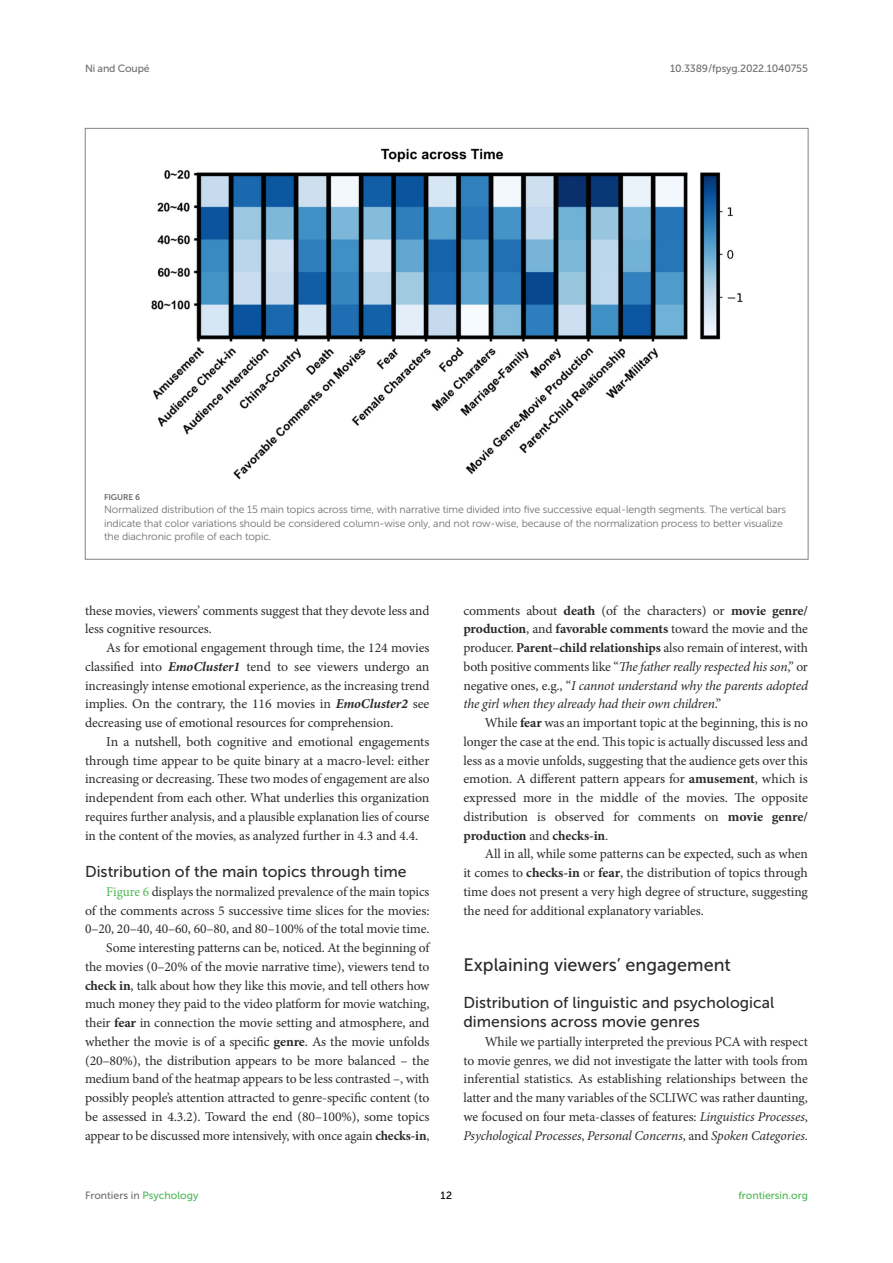
<style>
.page{position:relative;width:893px;height:1263px;background:#fff}
.page>*{position:absolute;margin:0;border:0;box-sizing:border-box;transform-origin:0 0}
.HEAD_2{font:18px "Museo Sans 500";color:#2b2b2a}
.HEAD_3_after_HEAD_2{font:15.75px/18.8px "Museo Sans 500";color:#2b2b2a}
.HEAD_3{font:15.75px "Museo Sans 500";color:#2b2b2a}
.TEXT{font:13.5px/18.8px "Minion Pro";letter-spacing:-.01em;color:#2b2b2a;text-align:justify}
.TEXT_FLUSH{font:13.5px/18.8px "Minion Pro";letter-spacing:-.005em;color:#2b2b2a;text-align:justify}
.FIG_LEG{font:10.5px/13.5px "Museo Sans 300";letter-spacing:-.01em;color:#706f70}
.t1{font:10.5px "Museo Sans 500";letter-spacing:-.015em;color:#706f70}
.t2{font:10.5px "Museo Sans 500";color:#4eb855}
.t3{font:10.5px "Museo Sans 500";color:#000}
.FIG_HD{font:8.25px "Museo Sans 700";letter-spacing:-.01em;color:#706f70}
.s1{font-weight:700;font-style:italic}
.s2{color:#4eb855}
.s3{font-weight:700}
.s4{font-style:italic}
</style>
<div class="page">
<img style="left:151px;top:148px;width:592px;height:332px">
<p class="t1" style="left:85px;top:63px;width:66px">Ni and Coupé</p>
<p class="t1" style="left:670px;top:63px;width:139px">10.3389/fpsyg.2022.1040755</p>
<p class="FIG_HD" style="left:104px;top:492px;width:37px">FIGURE 6</p>
<p class="FIG_LEG" style="left:104px;top:503px;width:683px">Normalized distribution of the 15 main topics across time, with narrative time divided into five successive equal-length segments. The vertical bars indicate that color variations should be considered column-wise only, and not row-wise, because of the normalization process to better visualize the diachronic profile of each topic.</p>
<p class="TEXT" style="left:85px;top:601px;width:346px">these movies, viewers’ comments suggest that they devote less and less cognitive resources.</p>
<p class="TEXT" style="left:85px;top:638px;width:346px;text-indent:21px">As for emotional engagement through time, the 124 movies classified into <span class="s1">EmoCluster1</span> tend to see viewers undergo an increasingly intense emotional experience, as the increasing trend implies. On the contrary, the 116 movies in <span class="s1">EmoCluster2</span> see decreasing use of emotional resources for comprehension.</p>
<p class="TEXT" style="left:85px;top:732px;width:346px;text-indent:21px">In a nutshell, both cognitive and emotional engagements through time appear to be quite binary at a macro-level: either increasing or decreasing. These two modes of engagement are also independent from each other. What underlies this organization requires further analysis, and a plausible explanation lies of course in the content of the movies, as analyzed further in 4.3 and 4.4.</p>
<p class="HEAD_3" style="left:85px;top:863px;width:323px">Distribution of the main topics through time</p>
<p class="TEXT_FLUSH" style="left:85px;top:882px;width:346px;text-indent:21px"><span class="s2">Figure 6</span> displays the normalized prevalence of the main topics of the comments across 5 successive time slices for the movies:<br>0–20, 20–40, 40–60, 60–80, and 80–100% of the total movie time.</p>
<p class="TEXT" style="left:85px;top:938px;width:346px;text-indent:21px">Some interesting patterns can be, noticed. At the beginning of the movies (0–20% of the movie narrative time), viewers tend to <span class="s3">check in</span>, talk about how they like this movie, and tell others how much money they paid to the video platform for movie watching, their <span class="s3">fear</span> in connection the movie setting and atmosphere, and whether the movie is of a specific <span class="s3">genre</span>. As the movie unfolds (20–80%), the distribution appears to be more balanced – the medium band of the heatmap appears to be less contrasted –, with possibly people’s attention attracted to genre-specific content (to be assessed in 4.3.2). Toward the end (80–100%), some topics appear to be discussed more intensively, with once again <span class="s3">checks-in</span>,</p>
<p class="TEXT" style="left:463px;top:601px;width:346px">comments about <span class="s3">death</span> (of the characters) or <span class="s3">movie genre/ production</span>, and <span class="s3">favorable comments</span> toward the movie and the producer. <span class="s3">Parent–child relationships</span> also remain of interest, with both positive comments like “<span class="s4">The father really respected his son</span>,” or negative ones, e.g., “<span class="s4">I cannot understand why the parents adopted the girl when they already had their own children</span>.”</p>
<p class="TEXT" style="left:463px;top:713px;width:346px;text-indent:21px">While <span class="s3">fear</span> was an important topic at the beginning, this is no longer the case at the end. This topic is actually discussed less and less as a movie unfolds, suggesting that the audience gets over this emotion. A different pattern appears for <span class="s3">amusement</span>, which is expressed more in the middle of the movies. The opposite distribution is observed for comments on <span class="s3">movie genre/ production</span> and <span class="s3">checks-in</span>.</p>
<p class="TEXT" style="left:463px;top:845px;width:346px;text-indent:21px">All in all, while some patterns can be expected, such as when it comes to <span class="s3">checks-in</span> or <span class="s3">fear</span>, the distribution of topics through time does not present a very high degree of structure, suggesting the need for additional explanatory variables.</p>
<p class="HEAD_2" style="left:463px;top:955px;width:269px">Explaining viewers’ engagement</p>
<p class="HEAD_3_after_HEAD_2" style="left:463px;top:994px;width:312px">Distribution of linguistic and psychological dimensions across movie genres</p>
<p class="TEXT_FLUSH" style="left:463px;top:1032px;width:346px;text-indent:21px">While we partially interpreted the previous PCA with respect to movie genres, we did not investigate the latter with tools from inferential statistics. As establishing relationships between the latter and the many variables of the SCLIWC was rather daunting, we focused on four meta-classes of features: <span class="s4">Linguistics Processes</span>, <span class="s4">Psychological Processes</span>, <span class="s4">Personal Concerns</span>, and <span class="s4">Spoken Categories</span>.</p>
<p class="t1" style="left:85px;top:1190px;width:115px">Frontiers in <span class="s2">Psychology</span></p>
<p class="t3" style="left:441px;top:1190px;width:13px">12</p>
<p class="t2" style="left:738px;top:1190px;width:71px">frontiersin.org</p>
</div>
